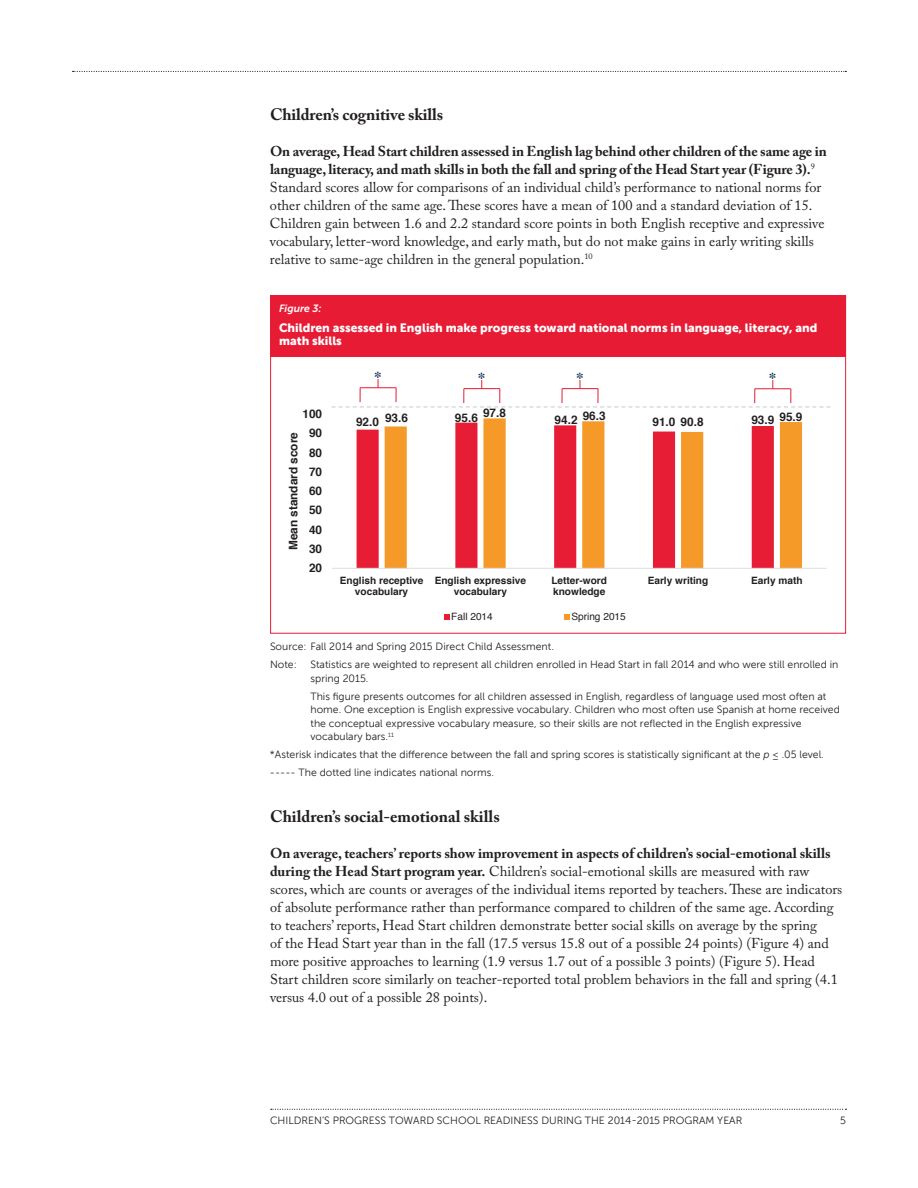
<style>
.page{position:relative;width:918px;height:1188px;background:#fff}
.page>*{position:absolute;margin:0;border:0;box-sizing:border-box;transform-origin:0 0}
.t1{font:700 16.5px "Adobe Caslon Pro";color:#231f20}
.t2{font:700 15.15px "Times";color:#113359}
.t3{font:14.25px/18px "Adobe Caslon Pro";color:#231f20}
.t4{font:12px/13.5px "Museo Sans 900";color:#fff}
.t5{font:700 11.85px "Helvetica";color:#231f20}
.t6{font:10.5px/13.5px "Museo Sans 300";color:#231f20}
.t7{font:italic 10.5px "Museo Sans 700";color:#fff}
.t8{font:700 10.05px/11.6px "Helvetica";color:#231f20;text-align:center}
.t9{font:10.05px "Helvetica";color:#231f20}
.s1{font-weight:700}
.s2{font-style:italic}
</style>
<div class="page">
<svg style="left:357px;top:426px;width:28px;height:142px;fill:#e61d35"></svg>
<svg style="left:385px;top:418px;width:417px;height:150px"></svg>
<hr style="left:332px;top:568px;width:494px;height:1px;background:#dcdddf">
<svg style="left:331px;top:379px;width:500px;height:28px"></svg>
<svg style="left:444px;top:614px;width:5px;height:5px"></svg>
<svg style="left:564px;top:614px;width:5px;height:5px"></svg>
<svg style="left:271px;top:1109px;width:575px;height:1px"></svg>
<svg style="left:73px;top:71px;width:773px;height:1px"></svg>
<div style="left:270px;top:295px;width:576px;height:61px;background:#e71c34"></div>
<p class="t1" style="left:270px;top:105px;width:175px">Children’s cognitive skills</p>
<p class="t3" style="left:270px;top:142px;width:558px"><span class="s1">On average, Head Start children assessed in English lag behind other children of the same age in language, literacy, and math skills in both the fall and spring of the Head Start year (Figure 3).</span><sup>9<br></sup>Standard scores allow for comparisons of an individual child’s performance to national norms for other children of the same age. These scores have a mean of 100 and a standard deviation of 15.<br>Children gain between 1.6 and 2.2 standard score points in both English receptive and expressive vocabulary, letter-word knowledge, and early math, but do not make gains in early writing skills relative to same-age children in the general population.<sup>10</sup></p>
<p class="t7" style="left:279px;top:303px;width:44px">Figure 3:</p>
<p class="t4" style="left:279px;top:321px;width:540px">Children assessed in English make progress toward national norms in language, literacy, and math skills</p>
<p class="t5" style="left:302px;top:404px;width:21px">100</p>
<p class="t5" style="left:284px;top:550px;width:120px;rotate:-90deg">Mean standard score</p>
<p class="t5" style="left:309px;top:424px;width:15px">90</p>
<p class="t5" style="left:309px;top:443px;width:15px">80</p>
<p class="t5" style="left:309px;top:462px;width:15px">70</p>
<p class="t5" style="left:309px;top:481px;width:15px">60</p>
<p class="t5" style="left:309px;top:501px;width:15px">50</p>
<p class="t5" style="left:309px;top:520px;width:15px">40</p>
<p class="t5" style="left:309px;top:539px;width:15px">30</p>
<p class="t5" style="left:309px;top:558px;width:15px">20</p>
<p class="t2" style="left:374px;top:362px;width:9px">*</p>
<p class="t2" style="left:576px;top:363px;width:9px">*</p>
<p class="t2" style="left:769px;top:363px;width:9px">*</p>
<p class="t2" style="left:478px;top:363px;width:9px">*</p>
<p class="t5" style="left:483px;top:404px;width:25px">97.8</p>
<p class="t5" style="left:583px;top:407px;width:25px">96.3</p>
<p class="t5" style="left:779px;top:407px;width:25px">95.9</p>
<p class="t5" style="left:356px;top:410px;width:54px">92.0 93.6</p>
<p class="t5" style="left:455px;top:408px;width:25px">95.6</p>
<p class="t5" style="left:555px;top:410px;width:25px">94.2</p>
<p class="t5" style="left:653px;top:412px;width:53px">91.0 90.8</p>
<p class="t5" style="left:751px;top:410px;width:25px">93.9</p>
<p class="t8" style="left:340px;top:574px;width:85px">English receptive vocabulary</p>
<p class="t8" style="left:435px;top:574px;width:93px">English expressive vocabulary</p>
<p class="t8" style="left:551px;top:574px;width:57px;text-align:left">Letter-word knowledge</p>
<p class="t8" style="left:648px;top:574px;width:62px">Early writing</p>
<p class="t8" style="left:751px;top:574px;width:53px">Early math</p>
<p class="t9" style="left:451px;top:608px;width:43px">Fall 2014</p>
<p class="t9" style="left:571px;top:608px;width:56px">Spring 2015</p>
<p class="t6" style="left:270px;top:640px;width:285px">Source: Fall 2014 and Spring 2015 Direct Child Assessment.</p>
<p class="t6" style="left:270px;top:658px;width:28px">Note:</p>
<p class="t6" style="left:310px;top:658px;width:529px">Statistics are weighted to represent all children enrolled in Head Start in fall 2014 and who were still enrolled in spring 2015.</p>
<p class="t6" style="left:310px;top:690px;width:531px">This figure presents outcomes for all children assessed in English, regardless of language used most often at home. One exception is English expressive vocabulary. Children who most often use Spanish at home received the conceptual expressive vocabulary measure, so their skills are not reflected in the English expressive vocabulary bars.<sup>11</sup></p>
<p class="t6" style="left:270px;top:748px;width:555px">*Asterisk indicates that the difference between the fall and spring scores is statistically significant at the <span class="s2">p</span> ≤ .05 level.</p>
<p class="t6" style="left:270px;top:766px;width:226px">----- The dotted line indicates national norms.</p>
<p class="t1" style="left:270px;top:807px;width:231px">Children’s social-emotional skills</p>
<p class="t3" style="left:270px;top:844px;width:574px"><span class="s1">On average, teachers’ reports show improvement in aspects of children’s social-emotional skills during the Head Start program year.</span> Children’s social-emotional skills are measured with raw scores, which are counts or averages of the individual items reported by teachers. These are indicators of absolute performance rather than performance compared to children of the same age. According to teachers’ reports, Head Start children demonstrate better social skills on average by the spring<br>of the Head Start year than in the fall (17.5 versus 15.8 out of a possible 24 points) (Figure 4) and more positive approaches to learning (1.9 versus 1.7 out of a possible 3 points) (Figure 5). Head Start children score similarly on teacher-reported total problem behaviors in the fall and spring (4.1 versus 4.0 out of a possible 28 points).</p>
<p class="t6" style="left:270px;top:1114px;width:474px">CHILDREN’S PROGRESS TOWARD SCHOOL READINESS DURING THE 2014-2015 PROGRAM YEAR</p>
<p class="t6" style="left:840px;top:1114px;width:7px">5</p>
</div>
